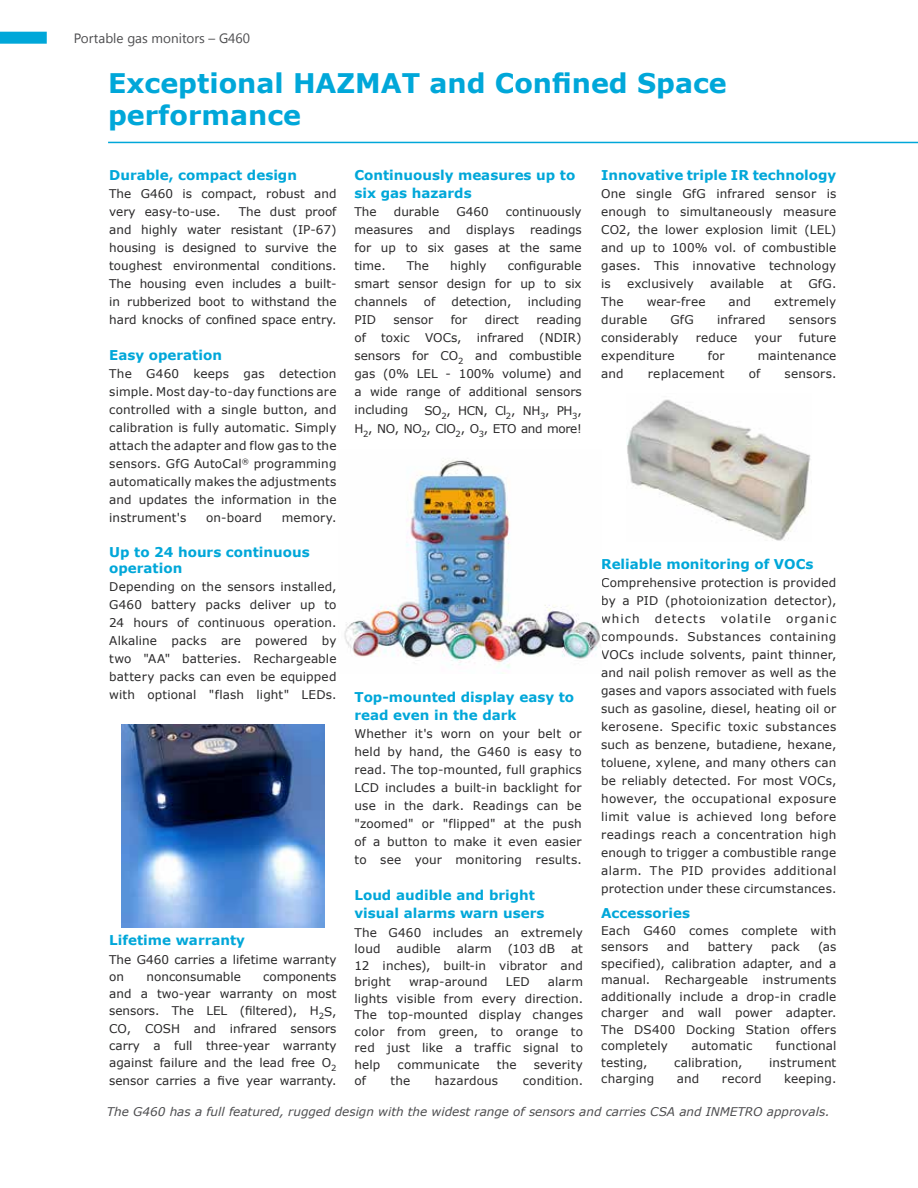
<style>
.page{position:relative;width:918px;height:1188px;background:#fff}
.page>*{position:absolute;margin:0;border:0;box-sizing:border-box;transform-origin:0 0}
.t1{font:700 27px/32.4px "Verdana";color:#00a7d9}
.t2{font:700 13.5px/18px "Verdana";color:#00a7d9}
.t3{font:13.5px "Segoe UI";color:#4d4d4f}
.t4{font:12px/18px "Verdana";letter-spacing:.005em;color:#292829;text-align:justify}
.t5{font:italic 12px "Verdana";color:#4d4d4f}
.t6{font:12px/18px "Verdana";letter-spacing:-.03em;color:#292829;text-align:right}
.t7{font:12px "Verdana";letter-spacing:.08em;color:#292829}
.t8{font:12px "Verdana";letter-spacing:.09em;color:#292829}
</style>
<div class="page">
<img style="left:121px;top:724px;width:204px;height:204px">
<div style="left:0;top:32px;width:47px;height:12px;background:#00a7d9"></div>
<svg style="left:108px;top:141px;width:810px;height:3px"></svg>
<img style="left:344px;top:459px;width:256px;height:210px">
<img style="left:627px;top:399px;width:184px;height:142px">
<p class="t3" style="left:74px;top:29px;width:178px">Portable gas monitors – G460</p>
<h1 class="t1" style="left:108px;top:66px;width:620px">Exceptional HAZMAT and Confined Space performance</h1>
<p class="t2" style="left:109px;top:166px;width:189px">Durable, compact design</p>
<p class="t4" style="left:109px;top:185px;width:229px">The G460 is compact, robust and very easy-to-use.</p>
<p class="t2" style="left:601px;top:166px;width:237px">Innovative triple IR technology</p>
<p class="t4" style="left:601px;top:185px;width:237px">One single GfG infrared sensor is enough to simultaneously measure CO2, the lower explosion limit (LEL) and up to 100% vol. of combustible gases. This innovative technology is</p>
<p class="t2" style="left:355px;top:166px;width:222px">Continuously measures up to six gas hazards</p>
<p class="t4" style="left:355px;top:203px;width:24px">The</p>
<p class="t4" style="left:394px;top:203px;width:47px">durable</p>
<p class="t4" style="left:456px;top:203px;width:34px">G460</p>
<p class="t4" style="left:506px;top:203px;width:77px">continuously</p>
<p class="t4" style="left:355px;top:221px;width:60px">measures</p>
<p class="t4" style="left:428px;top:221px;width:24px">and</p>
<p class="t4" style="left:466px;top:221px;width:50px">displays</p>
<p class="t4" style="left:109px;top:203px;width:229px;text-indent:129px">The dust proof and highly water resistant (IP-67) housing is designed to survive the toughest environmental conditions.<br>The housing even includes a built&shy;in rubberized boot to withstand the hard knocks of confined space entry.</p>
<p class="t2" style="left:109px;top:346px;width:114px">Easy operation</p>
<p class="t4" style="left:109px;top:365px;width:229px">The G460 keeps gas detection simple. Most day-to-day functions are controlled with a single button, and calibration is fully automatic. Simply attach the adapter and flow gas to the sensors. GfG AutoCal<sup>®</sup> programming automatically makes the adjustments and updates the information in the instrument's</p>
<p class="t4" style="left:355px;top:221px;width:229px;text-indent:176px">readings for up to six gases at the same time.</p>
<p class="t4" style="left:355px;top:257px;width:229px;text-indent:153px">configurable smart sensor design for up to six channels</p>
<p class="t4" style="left:407px;top:257px;width:24px">The</p>
<p class="t4" style="left:450px;top:257px;width:38px">highly</p>
<p class="t4" style="left:627px;top:275px;width:68px">exclusively</p>
<p class="t4" style="left:710px;top:275px;width:55px">available</p>
<p class="t4" style="left:780px;top:275px;width:14px">at</p>
<p class="t4" style="left:808px;top:275px;width:29px">GfG.</p>
<p class="t4" style="left:601px;top:293px;width:24px">The</p>
<p class="t4" style="left:647px;top:293px;width:60px">wear-free</p>
<p class="t4" style="left:729px;top:293px;width:24px">and</p>
<p class="t4" style="left:774px;top:293px;width:64px">extremely</p>
<p class="t4" style="left:601px;top:311px;width:48px">durable</p>
<p class="t4" style="left:670px;top:311px;width:25px">GfG</p>
<p class="t4" style="left:717px;top:311px;width:50px">infrared</p>
<p class="t4" style="left:789px;top:311px;width:49px">sensors</p>
<p class="t4" style="left:601px;top:329px;width:79px">considerably</p>
<p class="t4" style="left:696px;top:329px;width:43px">reduce</p>
<p class="t4" style="left:755px;top:329px;width:29px">your</p>
<p class="t4" style="left:799px;top:329px;width:39px">future</p>
<p class="t4" style="left:601px;top:347px;width:75px">expenditure</p>
<p class="t4" style="left:708px;top:347px;width:19px">for</p>
<p class="t4" style="left:758px;top:347px;width:80px">maintenance</p>
<p class="t4" style="left:601px;top:365px;width:24px">and</p>
<p class="t4" style="left:648px;top:365px;width:78px">replacement</p>
<p class="t4" style="left:749px;top:365px;width:13px">of</p>
<p class="t4" style="left:785px;top:365px;width:53px">sensors.</p>
<p class="t4" style="left:424px;top:293px;width:13px">of</p>
<p class="t4" style="left:452px;top:293px;width:62px">detection,</p>
<p class="t4" style="left:528px;top:293px;width:55px">including</p>
<p class="t4" style="left:355px;top:311px;width:23px">PID</p>
<p class="t4" style="left:394px;top:311px;width:41px">sensor</p>
<p class="t4" style="left:451px;top:311px;width:18px">for</p>
<p class="t4" style="left:485px;top:311px;width:36px">direct</p>
<p class="t4" style="left:536px;top:311px;width:47px">reading</p>
<p class="t4" style="left:355px;top:329px;width:13px">of</p>
<p class="t4" style="left:381px;top:329px;width:30px">toxic</p>
<p class="t4" style="left:425px;top:329px;width:38px">VOCs,</p>
<p class="t4" style="left:477px;top:329px;width:49px">infrared</p>
<p class="t4" style="left:355px;top:329px;width:229px;text-indent:185px">(NDIR) sensors for CO<sub>2</sub> and combustible gas (0% LEL - 100% volume) and a wide range of additional sensors including</p>
<p class="t6" style="left:355px;top:402px;width:229px">SO<sub>2</sub>, HCN, Cl<sub>2</sub>, NH<sub>3</sub>, PH<sub>3</sub>,<br>H<sub>2</sub>, NO, NO<sub>2</sub>, ClO<sub>2</sub>, O<sub>3</sub>, ETO and more!</p>
<p class="t4" style="left:206px;top:509px;width:57px">on-board</p>
<p class="t4" style="left:282px;top:509px;width:56px">memory.</p>
<p class="t2" style="left:109px;top:543px;width:202px;line-height:16.5px">Up to 24 hours continuous operation</p>
<p class="t4" style="left:109px;top:578px;width:229px">Depending on the sensors installed, G460 battery packs deliver up to 24 hours of continuous operation.<br>Alkaline packs are powered by two "AA" batteries. Rechargeable battery packs can even be equipped with optional "flash light" LEDs.</p>
<p class="t2" style="left:601px;top:554px;width:214px">Reliable monitoring of VOCs</p>
<p class="t4" style="left:601px;top:573px;width:237px">Comprehensive protection is provided by a PID (photoionization detector), which</p>
<p class="t8" style="left:655px;top:610px;width:52px">detects</p>
<p class="t7" style="left:721px;top:610px;width:52px">volatile</p>
<p class="t4" style="left:601px;top:609px;width:237px;text-indent:185px">organic compounds. Substances containing VOCs include solvents, paint thinner, and nail polish remover as well as the gases and vapors associated with fuels such as gasoline, diesel, heating oil or kerosene. Specific toxic substances such as benzene, butadiene, hexane, toluene, xylene, and many others can be reliably detected. For most VOCs, however, the occupational exposure limit value is achieved long before readings reach a concentration high enough to trigger a combustible range alarm. The PID provides additional protection under these circumstances.</p>
<p class="t2" style="left:601px;top:904px;width:90px">Accessories</p>
<p class="t4" style="left:601px;top:922px;width:237px;line-height:16.5px">Each G460 comes complete with sensors</p>
<p class="t2" style="left:355px;top:688px;width:221px">Top-mounted display easy to read even in the dark</p>
<p class="t4" style="left:355px;top:725px;width:229px">Whether it's worn on your belt or held by hand, the G460 is easy to read. The top-mounted, full graphics LCD includes a built-in backlight for use in the dark. Readings can be "zoomed" or "flipped" at the push of a button to make it even easier to see your monitoring results.</p>
<p class="t2" style="left:355px;top:886px;width:191px">Loud audible and bright visual alarms warn users</p>
<p class="t4" style="left:355px;top:924px;width:230px;line-height:16.5px">The G460 includes an extremely loud</p>
<p class="t2" style="left:109px;top:931px;width:137px">Lifetime warranty</p>
<p class="t4" style="left:109px;top:951px;width:229px;line-height:17.2px">The G460 carries a lifetime warranty on</p>
<p class="t4" style="left:601px;top:938px;width:237px;line-height:16.5px;text-indent:217px">(as specified), calibration adapter, and a manual. Rechargeable instruments additionally include a drop-in cradle charger and wall power adapter.<br>The DS400 Docking Station offers completely</p>
<p class="t4" style="left:667px;top:938px;width:24px">and</p>
<p class="t4" style="left:708px;top:938px;width:47px">battery</p>
<p class="t4" style="left:771px;top:938px;width:30px">pack</p>
<p class="t4" style="left:397px;top:940px;width:46px">audible</p>
<p class="t4" style="left:457px;top:940px;width:37px">alarm</p>
<p class="t4" style="left:508px;top:940px;width:48px">(103 dB</p>
<p class="t4" style="left:355px;top:941px;width:230px;line-height:16.5px;text-indent:216px">at 12 inches), built‑in vibrator and bright</p>
<p class="t4" style="left:147px;top:968px;width:96px">nonconsumable</p>
<p class="t4" style="left:109px;top:968px;width:229px;line-height:17.2px;text-indent:154px">components and a two-year warranty on most sensors. The LEL (filtered), H<sub>2</sub>S, CO, COSH and infrared sensors carry a full three‑year warranty against failure and the lead free O<sub>2 </sub>sensor carries a five year warranty.</p>
<p class="t4" style="left:355px;top:974px;width:230px;line-height:16.5px;text-indent:193px">alarm lights visible from every direction.<br>The top-mounted display changes color from green, to orange to red just like a traffic signal to help</p>
<p class="t4" style="left:409px;top:973px;width:80px">wrap-around</p>
<p class="t4" style="left:506px;top:973px;width:26px">LED</p>
<p class="t4" style="left:691px;top:1037px;width:62px">automatic</p>
<p class="t4" style="left:776px;top:1037px;width:62px">functional</p>
<p class="t4" style="left:601px;top:1053px;width:48px">testing,</p>
<p class="t4" style="left:674px;top:1053px;width:70px">calibration,</p>
<p class="t4" style="left:769px;top:1053px;width:69px">instrument</p>
<p class="t4" style="left:601px;top:1070px;width:55px">charging</p>
<p class="t4" style="left:677px;top:1070px;width:24px">and</p>
<p class="t4" style="left:722px;top:1070px;width:41px">record</p>
<p class="t4" style="left:784px;top:1070px;width:54px">keeping.</p>
<p class="t4" style="left:398px;top:1055px;width:84px">communicate</p>
<p class="t4" style="left:497px;top:1055px;width:21px">the</p>
<p class="t4" style="left:534px;top:1055px;width:51px">severity</p>
<p class="t4" style="left:355px;top:1072px;width:13px">of</p>
<p class="t4" style="left:391px;top:1072px;width:21px">the</p>
<p class="t4" style="left:435px;top:1072px;width:65px">hazardous</p>
<p class="t4" style="left:523px;top:1072px;width:62px">condition.</p>
<p class="t5" style="left:107px;top:1103px;width:724px">The G460 has a full featured, rugged design with the widest range of sensors and carries CSA and INMETRO approvals.</p>
</div>
